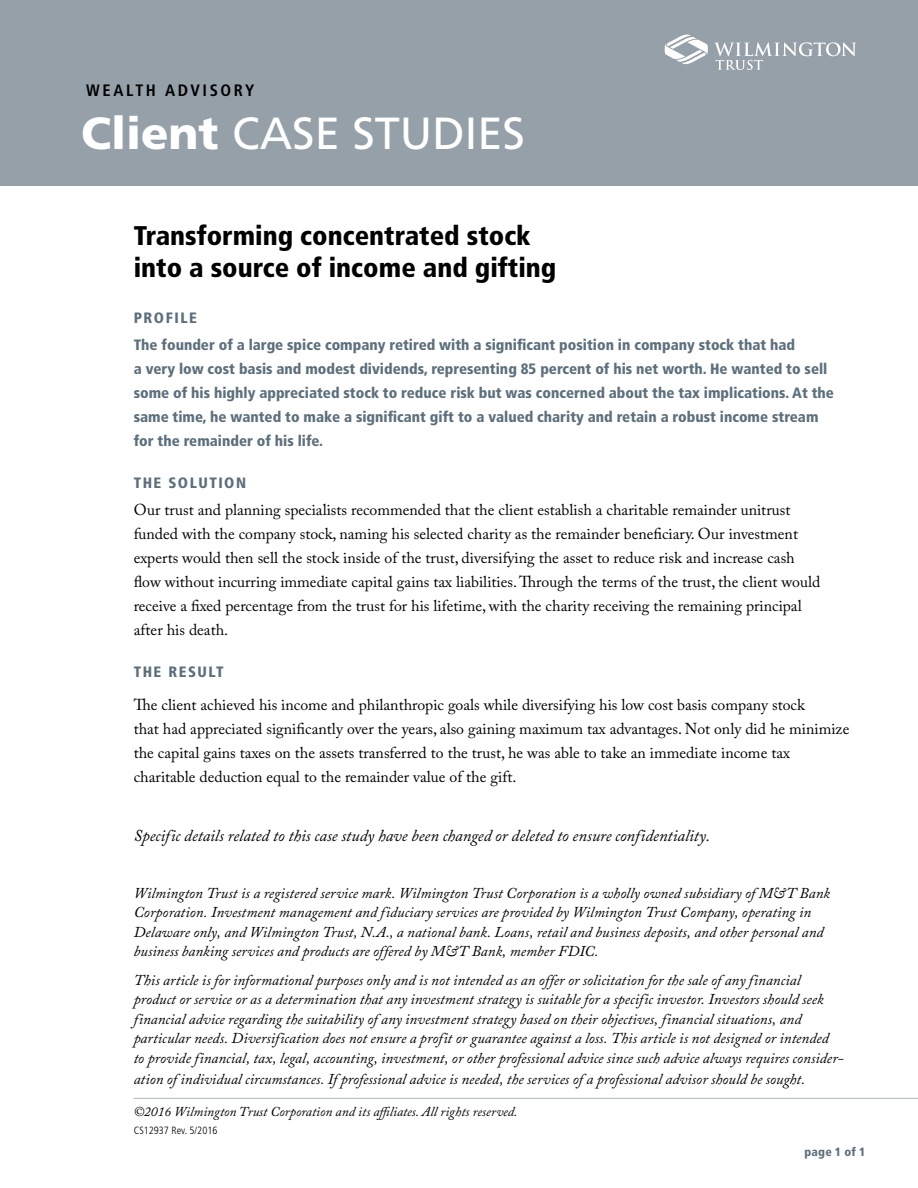
<style>
.page{position:relative;width:918px;height:1188px;background:#fff}
.page>*{position:absolute;margin:0;border:0;box-sizing:border-box;transform-origin:0 0}
.t1{font:45px "Frutiger LT Std";color:#fff}
.t2{font:900 condensed 27px/31.5px "Frutiger LT Std";color:#000}
.t3{font:italic 16.5px "Adobe Caslon Pro";color:#000}
.t4{font:700 condensed 16.5px "Frutiger LT Std";letter-spacing:.155em;color:#000}
.t5{font:15.75px/24px "Adobe Caslon Pro";color:#000}
.t6{font:italic 15px/19.5px "Adobe Caslon Pro";letter-spacing:.005em;color:#000}
.subhead1{font:900 condensed 15px/24px "Frutiger LT Std";color:#5c6f7c}
.subhead1-2{font:900 condensed 15px "Frutiger LT Std";letter-spacing:.1em;color:#5c6f7c}
.intro_text{font:900 condensed 15px "Frutiger LT Std";letter-spacing:.1em;color:#5c6f7c}
.t7{font:italic 13.5px "Adobe Caslon Pro";color:#000}
.footnotes{font:900 condensed 12px "Frutiger LT Std";letter-spacing:.02em;color:#5c6f7c}
.t8{font:300 condensed 10.5px "Frutiger LT Std";color:#000}
.s1{font-weight:900}
</style>
<div class="page">
<div style="left:0;top:0;width:918px;height:185px;background:#95a0a9"></div>
<svg style="left:665px;top:35px;width:43px;height:30px"></svg>
<svg style="left:714px;top:42px;width:142px;height:28px"></svg>
<hr style="left:134px;top:1098px;width:784px;height:1px;background:#adb8bf">
<p class="t4" style="left:86px;top:80px;width:170px">WEALTH ADVISORY</p>
<p class="t1" style="left:81px;top:107px;width:445px"><span class="s1">Client</span> CASE STUDIES</p>
<p class="t2" style="left:134px;top:220px;width:424px">Transforming concentrated stock into a source of income and gifting</p>
<p class="intro_text" style="left:134px;top:309px;width:65px">PROFILE</p>
<p class="subhead1" style="left:134px;top:333px;width:702px">The founder of a large spice company retired with a significant position in company stock that had<br>a very low cost basis and modest dividends, representing 85 percent of his net worth. He wanted to sell some of his highly appreciated stock to reduce risk but was concerned about the tax implications. At the same time, he wanted to make a significant gift to a valued charity and retain a robust income stream for the remainder of his life.</p>
<p class="subhead1-2" style="left:134px;top:474px;width:114px">THE SOLUTION</p>
<p class="t5" style="left:134px;top:498px;width:688px">Our trust and planning specialists recommended that the client establish a charitable remainder unitrust funded with the company stock, naming his selected charity as the remainder beneficiary. Our investment experts would then sell the stock inside of the trust, diversifying the asset to reduce risk and increase cash flow without incurring immediate capital gains tax liabilities. Through the terms of the trust, the client would receive a fixed percentage from the trust for his lifetime, with the charity receiving the remaining principal after his death.</p>
<p class="subhead1-2" style="left:134px;top:663px;width:91px">THE RESULT</p>
<p class="t5" style="left:134px;top:693px;width:717px">The client achieved his income and philanthropic goals while diversifying his low cost basis company stock<br>that had appreciated significantly over the years, also gaining maximum tax advantages. Not only did he minimize the capital gains taxes on the assets transferred to the trust, he was able to take an immediate income tax charitable deduction equal to the remainder value of the gift.</p>
<p class="t3" style="left:134px;top:825px;width:578px">Specific details related to this case study have been changed or deleted to ensure confidentiality.</p>
<p class="t6" style="left:134px;top:883px;width:698px">Wilmington Trust is a registered service mark. Wilmington Trust Corporation is a wholly owned subsidiary of M&amp;T Bank Corporation. Investment management and fiduciary services are provided by Wilmington Trust Company, operating in Delaware only, and Wilmington Trust, N.A., a national bank. Loans, retail and business deposits, and other personal and business banking services and products are offered by M&amp;T Bank, member FDIC.</p>
<p class="t6" style="left:134px;top:970px;width:711px">This article is for informational purposes only and is not intended as an offer or solicitation for the sale of any financial product or service or as a determination that any investment strategy is suitable for a specific investor. Investors should seek financial advice regarding the suitability of any investment strategy based on their objectives, financial situations, and particular needs. Diversification does not ensure a profit or guarantee against a loss. This article is not designed or intended<br>to provide financial, tax, legal, accounting, investment, or other professional advice since such advice always requires consider-</p>
<p class="t6" style="left:134px;top:1069px;width:673px">ation of individual circumstances. If professional advice is needed, the services of a professional advisor should be sought.</p>
<p class="t7" style="left:134px;top:1104px;width:385px">©2016 Wilmington Trust Corporation and its affiliates. All rights reserved.</p>
<p class="t8" style="left:134px;top:1125px;width:85px">CS12937 Rev. 5/2016</p>
<p class="footnotes" style="left:804px;top:1145px;width:62px">page 1 of 1</p>
</div>
